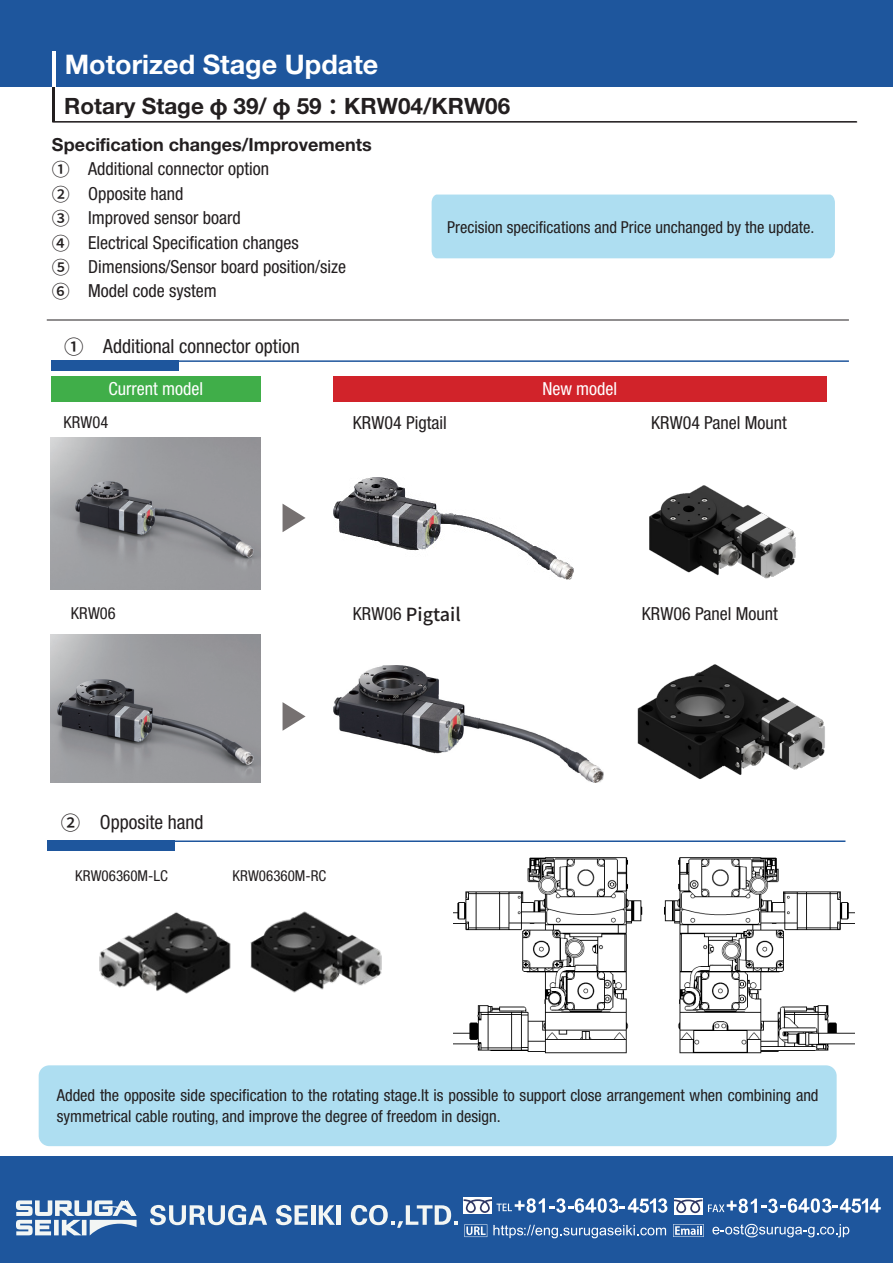
<style>
.page{position:relative;width:893px;height:1263px;background:#fff}
.page>*{position:absolute;margin:0;border:0;box-sizing:border-box;transform-origin:0 0}
.t1{font:700 27px "Helvetica Neue LT Std";color:#fff}
.t2{font:700 22.5px "Helvetica Neue LT Std";color:#231f20}
.t3{font:condensed 19.5px "Helvetica Neue LT Std";color:#231f20}
.t4{font:condensed 18px/24.5px "Helvetica Neue LT Std";color:#231f20}
.t5{font:700 18px "Helvetica Neue LT Std";color:#231f20}
.t6{font:condensed 18px "Helvetica Neue LT Std";color:#fff}
.t7{font:500 18px "Source Han Sans";color:#231f20}
.t8{font:condensed 16.5px/21.3px "Helvetica Neue LT Std";color:#231f20}
.t9{font:condensed 15px "Helvetica Neue LT Std";color:#231f20}
.s1{font-family:"Source Han Sans"}
.s2{font-family:"Source Han Sans";font-weight:500;font-stretch:normal}
.s3{font-family:"Helvetica Neue LT Std";font-weight:400;font-stretch:condensed}
</style>
<div class="page">
<div style="left:432px;top:195px;width:403px;height:63px;background:#aedef1"></div>
<hr style="left:52px;top:360px;width:797px;height:2px;background:#1e569d">
<div style="left:51px;top:361px;width:128px;height:10px;background:#1e569d"></div>
<div style="left:333px;top:376px;width:493px;height:25px;background:#d1232a"></div>
<div style="left:51px;top:376px;width:210px;height:25px;background:#40ae49"></div>
<svg style="left:283px;top:504px;width:22px;height:28px"></svg>
<img style="left:51px;top:437px;width:210px;height:153px">
<img style="left:51px;top:635px;width:210px;height:148px">
<img style="left:649px;top:485px;width:147px;height:94px">
<img style="left:333px;top:665px;width:271px;height:118px">
<img style="left:333px;top:477px;width:240px;height:102px">
<img style="left:637px;top:664px;width:188px;height:115px">
<svg style="left:283px;top:702px;width:22px;height:29px"></svg>
<div style="left:0;top:1157px;width:893px;height:106px;background:#1e569d"></div>
<svg style="left:16px;top:1200px;width:121px;height:35px"></svg>
<div style="left:464px;top:1198px;width:28px;height:16px;background:#fff"></div>
<div style="left:674px;top:1198px;width:28px;height:16px;background:#fff"></div>
<svg style="left:674px;top:1199px;width:28px;height:14px"></svg>
<svg style="left:150px;top:1205px;width:117px;height:20px"></svg>
<svg style="left:276px;top:1205px;width:32px;height:20px"></svg>
<hr style="left:311px;top:1205px;width:4px;height:20px;background:#f3f6f4">
<svg style="left:319px;top:1205px;width:16px;height:20px"></svg>
<hr style="left:337px;top:1205px;width:4px;height:20px;background:#f3f6f4">
<svg style="left:351px;top:1205px;width:107px;height:23px"></svg>
<svg style="left:464px;top:1224px;width:23px;height:13px"></svg>
<svg style="left:673px;top:1224px;width:31px;height:13px"></svg>
<svg style="left:712px;top:1224px;width:137px;height:13px"></svg>
<svg style="left:464px;top:1198px;width:203px;height:15px"></svg>
<svg style="left:708px;top:1198px;width:173px;height:15px"></svg>
<svg style="left:493px;top:1225px;width:173px;height:13px"></svg>
<div style="left:0;top:0;width:893px;height:87px;background:#1e569d"></div>
<hr style="left:52px;top:52px;width:3px;height:35px;background:#fff">
<hr style="left:52px;top:87px;width:3px;height:35px;background:#221e1f">
<hr style="left:52px;top:121px;width:805px;height:1px;background:#221e1f">
<hr style="left:47px;top:320px;width:802px;height:1px;background:#231f20">
<hr style="left:49px;top:840px;width:796px;height:2px;background:#1e569d">
<div style="left:48px;top:841px;width:127px;height:10px;background:#1e569d"></div>
<img style="left:260px;top:911px;width:122px;height:82px">
<img style="left:99px;top:912px;width:161px;height:82px">
<img style="left:453px;top:857px;width:401px;height:197px">
<div style="left:39px;top:1065px;width:798px;height:81px;background:#aedef1;border-radius:11px"></div>
<h1 class="t1" style="left:65px;top:48px;width:315px">Motorized Stage Update</h1>
<h2 class="t2" style="left:64px;top:92px;width:447px">Rotary Stage <span class="s1">φ</span> 39/ <span class="s1">φ</span> 59<span class="s1">：</span>KRW04/KRW06</h2>
<p class="t5" style="left:52px;top:133px;width:321px">Specification changes/Improvements</p>
<p class="t4" style="left:52px;top:157px;width:219px"><span class="s2">①　</span>Additional connector option<br><span class="s2">②　</span>Opposite hand<br><span class="s2">③　</span>Improved sensor board</p>
<p class="t4" style="left:88px;top:230px;width:212px">Electrical Specification changes</p>
<p class="t7" style="left:52px;top:233px;width:19px">④</p>
<p class="t4" style="left:52px;top:254px;width:296px"><span class="s2">⑤　</span>Dimensions/Sensor board position/size<br><span class="s2">⑥　</span>Model code system</p>
<p class="t8" style="left:447px;top:216px;width:369px">Precision specifications and Price unchanged by the update.</p>
<p class="t3" style="left:64px;top:335px;width:237px"><span class="s2">①　</span>Additional connector option</p>
<p class="t6" style="left:109px;top:378px;width:96px">Current model</p>
<p class="t8" style="left:63px;top:411px;width:46px">KRW04</p>
<p class="t4" style="left:353px;top:410px;width:95px">KRW04 Pigtail</p>
<p class="t6" style="left:542px;top:378px;width:76px">New model</p>
<p class="t4" style="left:651px;top:410px;width:137px">KRW04 Panel Mount</p>
<p class="t8" style="left:71px;top:602px;width:46px">KRW06</p>
<p class="t7" style="left:353px;top:604px;width:109px"><span class="s3">KRW06</span> Pigtail</p>
<p class="t4" style="left:642px;top:601px;width:137px">KRW06 Panel Mount</p>
<p class="t3" style="left:61px;top:811px;width:144px"><span class="s2">②　</span>Opposite hand</p>
<p class="t9" style="left:75px;top:867px;width:94px">KRW06360M-LC</p>
<p class="t9" style="left:233px;top:867px;width:95px">KRW06360M-RC</p>
<p class="t8" style="left:57px;top:1084px;width:763px">Added the opposite side specification to the rotating stage isIt. possible to support close arrangement when combining and symmetrical cable routing, and improve the degree of freedom in design.</p>
</div>
